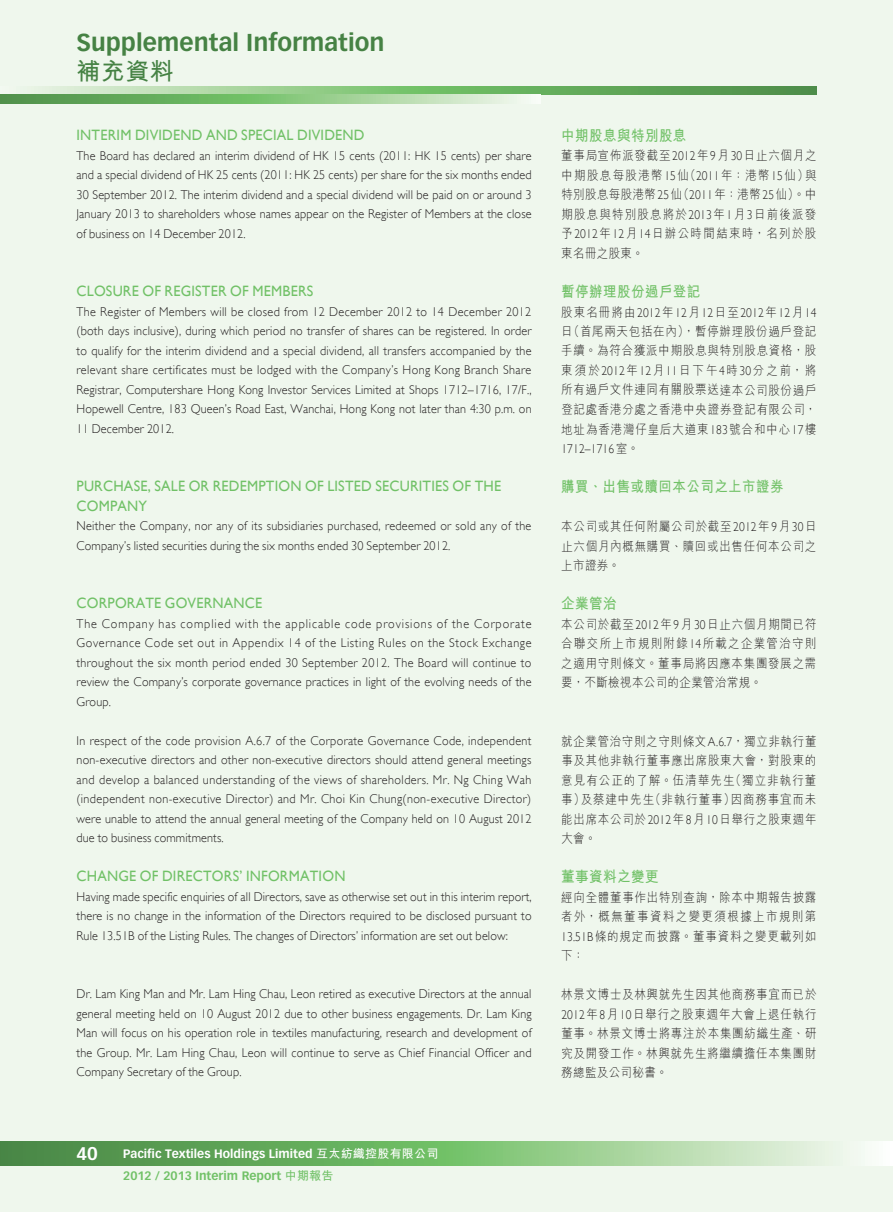
<style>
.page{position:relative;width:893px;height:1212px;background:#eff7ed}
.page>*{position:absolute;margin:0;border:0;box-sizing:border-box;transform-origin:0 0}
.t1{font:700 24px "Vectora LT Std";color:#468244}
.t2{font:700 24px "M Hei HK";color:#468244}
.t3{font:700 18px "Vectora LT Std";color:#fff}
.t4{font:15px/19.5px "Gill Sans";letter-spacing:.015em;color:#71c167;scale:.95 1}
.t5{font:700 15px "M Hei HK";letter-spacing:.035em;color:#71c167;scale:.9 1}
.t6{font:300 12.75px/19.5px "Gill Sans";letter-spacing:.015em;color:#231f20;text-align:justify;scale:.95 1}
.t7{font:300 12.75px/19.5px "M Hei HK";letter-spacing:.065em;color:#231f20;text-align:justify;scale:.9 1}
.t8{font:300 12.75px "Gill Sans";letter-spacing:.015em;color:#231f20;scale:.9 1}
.t9{font:700 12px/22.5px "Vectora LT Std";color:#fff}
.s1{font-family:"M Hei HK"}
.s2{color:#71c167}
.s3{font-family:"M Hei HK";color:#71c167}
.s4{font-family:"Gill Sans"}
</style>
<div class="page">
<svg style="left:0;top:1141px;width:893px;height:24px;background:#8ac082"></svg>
<svg style="left:0;top:86px;width:816px;height:9px;background:#88c080"></svg>
<svg style="left:0;top:95px;width:541px;height:8px;background:#8ec486"></svg>
<h1 class="t1" style="left:77px;top:28px;width:309px">Supplemental Information</h1>
<h1 class="t2" style="left:77px;top:54px;width:99px">補充資料</h1>
<p class="t4" style="left:77px;top:125px;width:149px">INTERIM DIVIDEND AND</p>
<p class="t4" style="left:241px;top:125px;width:9px">SPECIAL</p>
<p class="t4" style="left:297px;top:125px;width:10px">DIVIDEND</p>
<p class="t6" style="left:77px;top:146px;width:481px">The Board has declared an interim dividend of HK 15 cents (2011: HK 15 cents) per share and a special dividend of HK 25 cents (2011: HK 25 cents) per share for the six months ended 30 September 2012. The interim dividend and a special dividend will be paid on or around 3<br>January 2013 to shareholders whose names appear on the Register of Members at the close of business on 14 December 2012.</p>
<p class="t4" style="left:77px;top:281px;width:251px">CLOSURE OF REGISTER OF MEMBERS</p>
<p class="t6" style="left:77px;top:302px;width:481px">The Register of Members will be closed from 12 December 2012 to 14 December 2012 (both days inclusive), during which period no transfer of shares can be registered. In order to qualify for the interim dividend and a special dividend, all transfers accompanied by the relevant share certificates must be lodged with the Company’s Hong Kong Branch Share Registrar, Computershare Hong Kong Investor Services Limited at Shops 1712–1716, 17/F., Hopewell Centre, 183 Queen’s Road East, Wanchai, Hong Kong not later than 4:30 p.m. on 11 December 2012.</p>
<p class="t4" style="left:77px;top:476px;width:449px">PURCHASE, SALE OR REDEMPTION OF LISTED SECURITIES OF THE<br>COMPANY</p>
<p class="t6" style="left:77px;top:516px;width:480px">Neither the Company, nor any of its subsidiaries purchased, redeemed or sold any of the<br>Company’s listed securities during the six months ended 30 September 2012.</p>
<p class="t4" style="left:77px;top:593px;width:197px">CORPORATE GOVERNANCE</p>
<p class="t6" style="left:77px;top:614px;width:480px">The Company has complied with the applicable code provisions of the Corporate Governance Code set out in Appendix 14 of the Listing Rules on the Stock Exchange throughout the six month period ended 30 September 2012. The Board will continue to review the Company’s corporate governance practices in light of the evolving needs of the Group.</p>
<p class="t6" style="left:77px;top:731px;width:480px">In respect of the code provision A.6.7 of the Corporate Governance Code, independent non-executive directors and other non-executive directors should attend general meetings and develop a balanced understanding of the views of shareholders. Mr. Ng Ching Wah (independent non-executive Director) and Mr. Choi Kin Chung(non-executive Director) were unable to attend the annual general meeting of the Company held on 10 August 2012 due to business commitments.</p>
<p class="t4" style="left:77px;top:866px;width:285px">CHANGE OF DIRECTORS’ INFORMATION</p>
<p class="t6" style="left:77px;top:887px;width:481px">Having made specific enquiries of all Directors, save as otherwise set out in this interim report, there is no change in the information of the Directors required to be disclosed pursuant to Rule 13.51B of the Listing Rules. The changes of Directors’ information are set out below:</p>
<p class="t6" style="left:77px;top:984px;width:481px">Dr. Lam King Man and Mr. Lam Hing Chau, Leon retired as executive Directors at the annual general meeting held on 10 August 2012 due to other business engagements. Dr. Lam King Man will focus on his operation role in textiles manufacturing, research and development of the Group. Mr. Lam Hing Chau, Leon will continue to serve as Chief Financial Officer and Company Secretary of the Group.</p>
<h2 class="t3" style="left:77px;top:1143px;width:23px">40</h2>
<p class="t9" style="left:123px;top:1142px;width:317px">Pacific Textiles Holdings Limited <span class="s1">互太紡織控股有限公司<br></span><span class="s2">2012 / 2013 Interim Report</span> <span class="s3">中期報告</span></p>
<p class="t5" style="left:561px;top:125px;width:141px">中期股息與特別股息</p>
<p class="t7" style="left:561px;top:146px;width:285px">董事局宣佈派發截至<span class="s4">2012</span>年<span class="s4">9</span>月<span class="s4">30</span>日止六個月之中期股息每股港幣<span class="s4">15</span>仙（<span class="s4">2011</span>年：港幣<span class="s4">15</span>仙）與特別股息每股港幣<span class="s4">25</span>仙（<span class="s4">2011</span>年：港幣<span class="s4">25</span>仙）。中期股息與特別股息將於<span class="s4">2013</span>年<span class="s4">1</span>月<span class="s4">3</span>日前後派發予<span class="s4">2012</span>年<span class="s4">12</span>月<span class="s4">14</span>日辦公時間結束時，名列於股東名冊之股東。</p>
<p class="t5" style="left:561px;top:281px;width:156px">暫停辦理股份過戶登記</p>
<p class="t8" style="left:561px;top:305px;width:285px"><span class="s1">股東名冊將由</span>2012<span class="s1">年</span>12<span class="s1">月</span>12<span class="s1">日至</span>2012<span class="s1">年</span>12<span class="s1">月</span>14</p>
<p class="t7" style="left:561px;top:321px;width:285px">日（首尾兩天包括在內），暫停辦理股份過戶登記手續。為符合獲派中期股息與特別股息資格，股東須於<span class="s4">2012</span>年<span class="s4">12</span>月<span class="s4">11</span>日下午<span class="s4">4</span>時<span class="s4">30</span>分之前，將所有過戶文件連同有關股票送達本公司股份過戶登記處香港分處之香港中央證券登記有限公司，地址為香港灣仔皇后大道東<span class="s4">183</span>號合和中心<span class="s4">17</span>樓</p>
<p class="t8" style="left:561px;top:441px;width:88px">1712–1716<span class="s1">室。</span></p>
<p class="t5" style="left:561px;top:476px;width:249px">購買、出售或贖回本公司之上市證券</p>
<p class="t7" style="left:561px;top:516px;width:285px">本公司或其任何附屬公司於截至<span class="s4">2012</span>年<span class="s4">9</span>月<span class="s4">30</span>日止六個月內概無購買、贖回或出售任何本公司之上市證券。</p>
<p class="t5" style="left:561px;top:593px;width:63px">企業管治</p>
<p class="t7" style="left:561px;top:614px;width:285px">本公司於截至<span class="s4">2012</span>年<span class="s4">9</span>月<span class="s4">30</span>日止六個月期間已符合聯交所上市規則附錄<span class="s4">14</span>所載之企業管治守則之適用守則條文。董事局將因應本集團發展之需要，不斷檢視本公司的企業管治常規。</p>
<p class="t7" style="left:561px;top:731px;width:285px">就企業管治守則之守則條文<span class="s4">A.6.7</span>，獨立非執行董事及其他非執行董事應出席股東大會，對股東的意見有公正的了解。伍清華先生（獨立非執行董事）及蔡建中先生（非執行董事）因商務事宜而未能出席本公司於<span class="s4">2012</span>年<span class="s4">8</span>月<span class="s4">10</span>日舉行之股東週年大會。</p>
<p class="t5" style="left:561px;top:866px;width:110px">董事資料之變更</p>
<p class="t7" style="left:561px;top:887px;width:285px">經向全體董事作出特別查詢，除本中期報告披露者外，概無董事資料之變更須根據上市規則第<span class="s4">13.51B</span>條的規定而披露。董事資料之變更載列如下：</p>
<p class="t7" style="left:561px;top:984px;width:285px">林景文博士及林興就先生因其他商務事宜而已於<span class="s4">2012</span>年<span class="s4">8</span>月<span class="s4">10</span>日舉行之股東週年大會上退任執行董事。林景文博士將專注於本集團紡織生產、研究及開發工作。林興就先生將繼續擔任本集團財務總監及公司秘書。</p>
</div>
